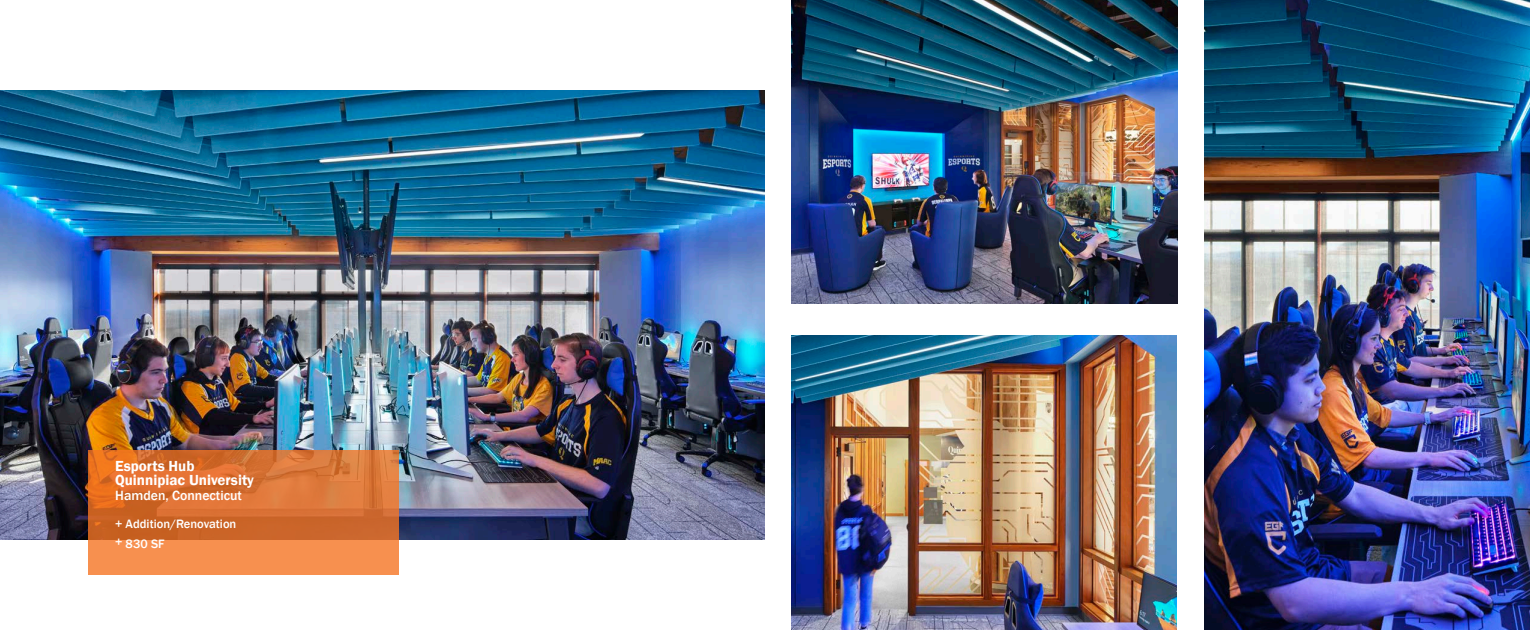
<style>
.page{position:relative;width:1530px;height:630px;background:#fff}
.page>*{position:absolute;margin:0;border:0;box-sizing:border-box;transform-origin:0 0}
.Default__Primary{font:600 15px "Franklin Gothic";color:#fff}
.Default__Primary-2{font:500 13.75px "Franklin Gothic";color:#fff}
.Default__Primary-3{font:500 12.5px "Franklin Gothic";color:#fff}
</style>
<div class="page">
<img style="left:0;top:90px;width:765px;height:450px">
<svg style="left:88px;top:450px;width:311px;height:125px;background:#df7838"></svg>
<img style="left:792px;top:335px;width:385px;height:295px">
<img style="left:792px;top:0;width:385px;height:303px">
<img style="left:1204px;top:0;width:326px;height:630px">
<p class="Default__Primary" style="left:115px;top:457px;width:81px">Esports Hub</p>
<p class="Default__Primary" style="left:115px;top:471px;width:140px">Quinnipiac University</p>
<p class="Default__Primary-2" style="left:115px;top:487px;width:128px">Hamden, Connecticut</p>
<p class="Default__Primary-3" style="left:115px;top:516px;width:123px">+ Addition/Renovation</p>
<p class="Default__Primary-3" style="left:115px;top:536px;width:51px">+ 830 SF</p>
</div>
